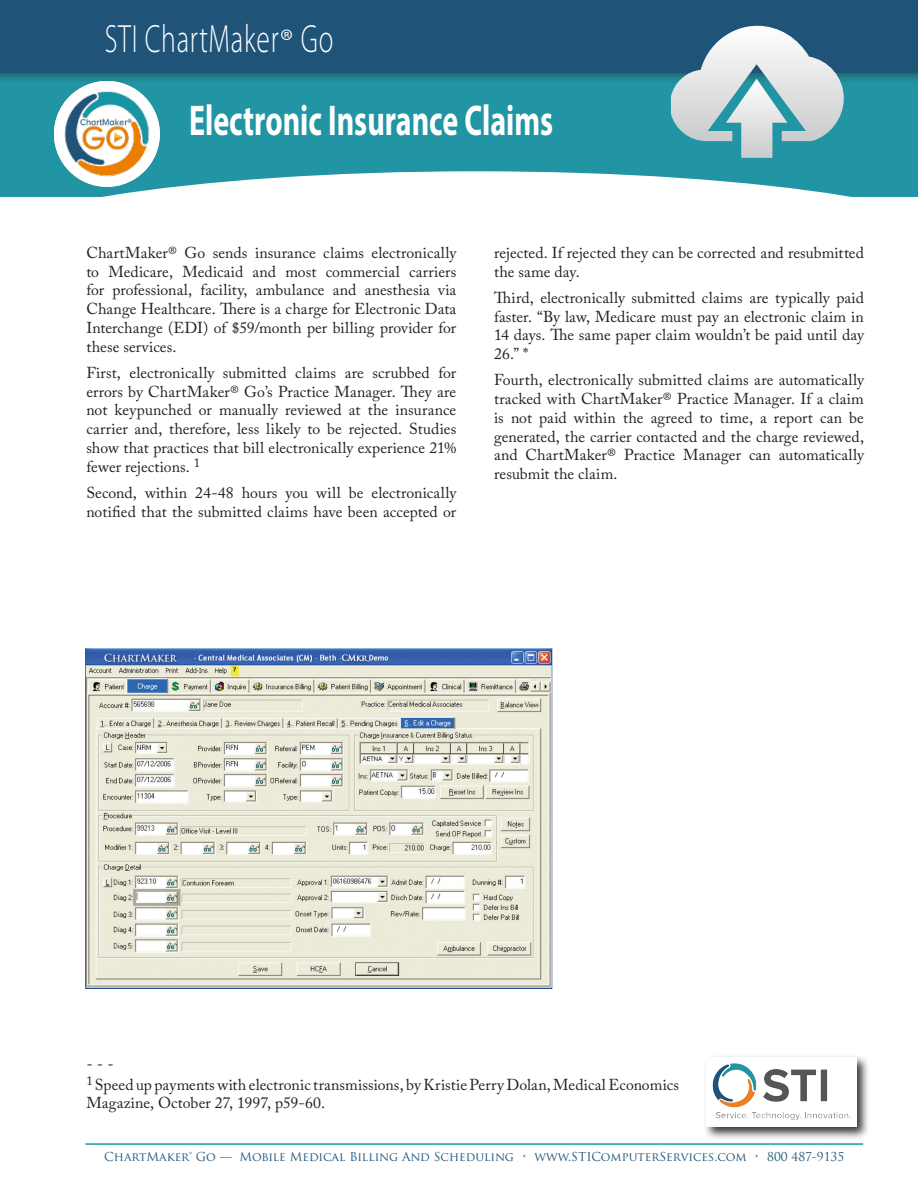
<style>
.page{position:relative;width:918px;height:1188px;background:#fff}
.page>*{position:absolute;margin:0;border:0;box-sizing:border-box;transform-origin:0 0}
.MIPS_page_head{font:700 43.2px "Myriad Pro";color:#fff;scale:.69 1}
.MIPS_page_head-2{font:300 39.6px "Myriad Pro";letter-spacing:.025em;color:#fff;scale:.69 1}
.t1{font:18px "Minion Pro";color:#231f20}
.CM_Go__Body_text{font:15.75px/18.8px "Adobe Caslon Pro";letter-spacing:.005em;color:#231f20;text-align:justify}
.t2{font:12px "Trajan Pro";color:#1f5378}
.s1{font-size:33px}
</style>
<div class="page">
<div style="left:0;top:73px;width:918px;height:124px;background:#2195a3"></div>
<svg style="left:76px;top:171px;width:776px;height:26px;fill:#fff"></svg>
<div style="left:0;top:0;width:918px;height:85px;background:#231f20;opacity:.45"></div>
<div style="left:0;top:0;width:918px;height:73px;background:#1f5378"></div>
<img style="left:64px;top:92px;width:86px;height:84px">
<hr style="left:85px;top:1143px;width:778px;height:2px;background:#2195a3">
<svg style="left:54px;top:81px;width:106px;height:106px;background:#c9ccbf"></svg>
<svg style="left:671px;top:26px;width:173px;height:132px"></svg>
<div style="left:704px;top:1055px;width:166px;height:86px;background:#231f20;opacity:.9"></div>
<div style="left:706px;top:1058px;width:150px;height:69px;background:#fff"></div>
<img style="left:712px;top:1063px;width:139px;height:57px">
<img style="left:85px;top:648px;width:467px;height:341px">
<p class="MIPS_page_head-2" style="left:105px;top:15px;width:333px">STI ChartMaker<span class="s1">®</span> Go</p>
<p class="MIPS_page_head" style="left:189px;top:92px;width:529px">Electronic Insurance Claims</p>
<p class="CM_Go__Body_text" style="left:86px;top:243px;width:371px">ChartMaker® Go sends insurance claims electronically to Medicare, Medicaid and most commercial carriers for professional, facility, ambulance and anesthesia via Change Healthcare. There is a charge for Electronic Data Interchange (EDI) of $59/month per billing provider for these services.</p>
<p class="CM_Go__Body_text" style="left:86px;top:363px;width:371px">First, electronically submitted claims are scrubbed for errors by ChartMaker® Go’s Practice Manager. They are not keypunched or manually reviewed at the insurance carrier and, therefore, less likely to be rejected. Studies show that practices that bill electronically experience 21% fewer rejections. <sup>1</sup></p>
<p class="CM_Go__Body_text" style="left:86px;top:483px;width:371px">Second, within 24-48 hours you will be electronically notified that the submitted claims have been accepted or</p>
<p class="CM_Go__Body_text" style="left:494px;top:243px;width:371px">rejected. If rejected they can be corrected and resubmitted the same day.</p>
<p class="CM_Go__Body_text" style="left:494px;top:288px;width:371px">Third, electronically submitted claims are typically paid faster. “By law, Medicare must pay an electronic claim in 14 days. The same paper claim wouldn’t be paid until day 26.” *</p>
<p class="CM_Go__Body_text" style="left:494px;top:371px;width:371px">Fourth, electronically submitted claims are automatically tracked with ChartMaker® Practice Manager. If a claim is not paid within the agreed to time, a report can be generated, the carrier contacted and the charge reviewed, and ChartMaker® Practice Manager can automatically resubmit the claim.</p>
<p class="t1" style="left:86px;top:1051px;width:29px">- - -</p>
<p class="CM_Go__Body_text" style="left:86px;top:1075px;width:594px"><sup>1</sup> Speed up payments with electronic transmissions, by Kristie Perry Dolan, Medical Economics<br>Magazine, October 27, 1997, p59-60.</p>
<p class="t2" style="left:104px;top:1149px;width:742px">ChartMaker® Go — Mobile Medical Billing And Scheduling • www.STIComputerServices.com • 800 487-9135</p>
</div>
